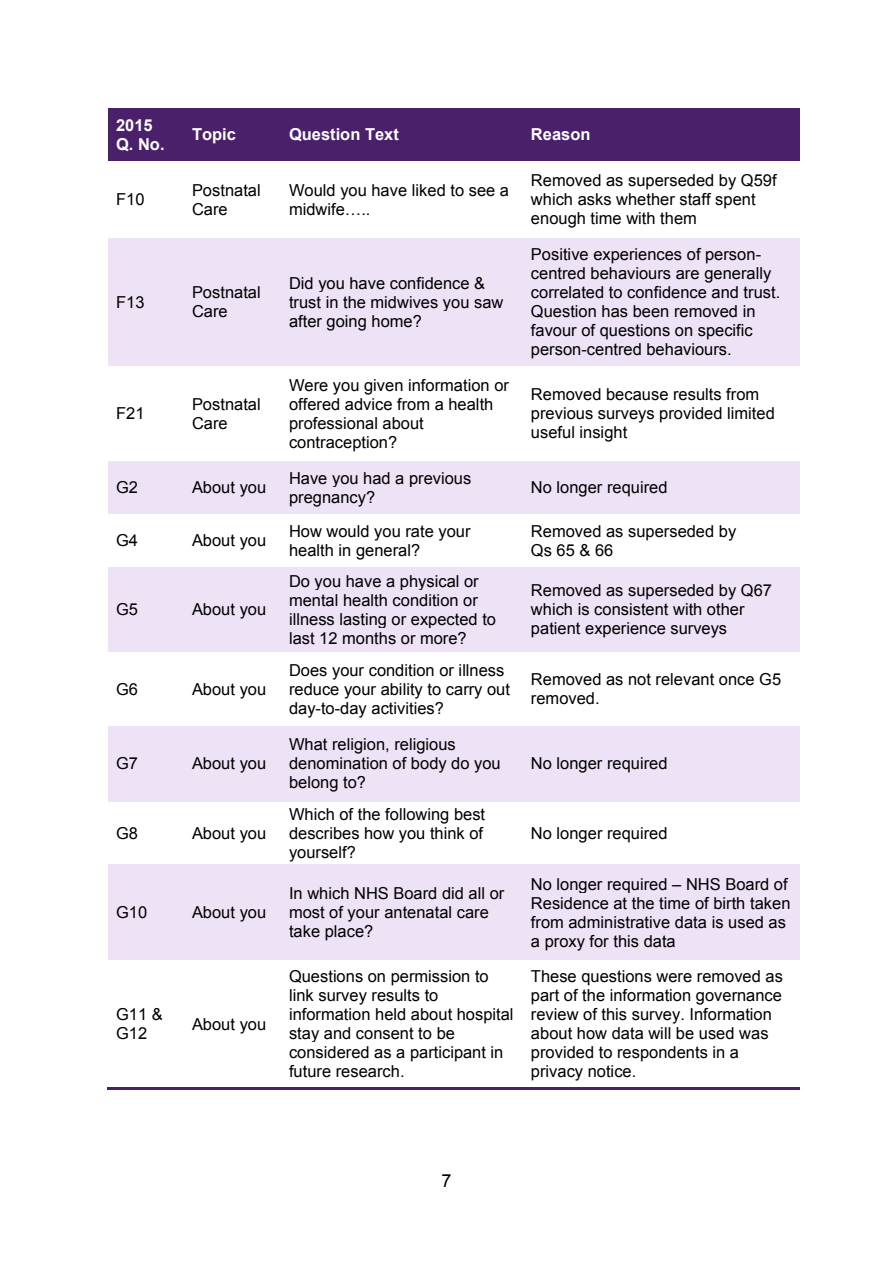
<style>
.page{position:relative;width:893px;height:1263px;background:#fff}
.page>*{position:absolute;margin:0;border:0;box-sizing:border-box;transform-origin:0 0}
.t1{font:18px "Arial";color:#000}
.t2{font:16.5px/19px "Arial";color:#000}
.t3{font:700 16.5px "Arial";color:#fff}
</style>
<div class="page">
<div style="left:108px;top:108px;width:76px;height:53px;background:#4a206a"></div>
<div style="left:184px;top:108px;width:97px;height:53px;background:#4a206a"></div>
<div style="left:281px;top:108px;width:242px;height:53px;background:#4a206a"></div>
<div style="left:523px;top:108px;width:276px;height:53px;background:#4a206a"></div>
<div style="left:108px;top:238px;width:76px;height:127px;background:#ede2f6"></div>
<div style="left:184px;top:238px;width:97px;height:127px;background:#ede2f6"></div>
<div style="left:281px;top:238px;width:242px;height:127px;background:#ede2f6"></div>
<div style="left:523px;top:238px;width:276px;height:127px;background:#ede2f6"></div>
<hr style="left:108px;top:363px;width:76px;height:3px;background:#ede2f6">
<hr style="left:184px;top:363px;width:97px;height:3px;background:#ede2f6">
<hr style="left:281px;top:363px;width:242px;height:3px;background:#ede2f6">
<hr style="left:523px;top:363px;width:276px;height:3px;background:#ede2f6">
<div style="left:108px;top:461px;width:76px;height:53px;background:#ede2f6"></div>
<div style="left:184px;top:461px;width:97px;height:53px;background:#ede2f6"></div>
<div style="left:281px;top:461px;width:242px;height:53px;background:#ede2f6"></div>
<div style="left:523px;top:461px;width:276px;height:53px;background:#ede2f6"></div>
<div style="left:108px;top:567px;width:76px;height:85px;background:#ede2f6"></div>
<div style="left:184px;top:567px;width:97px;height:85px;background:#ede2f6"></div>
<div style="left:281px;top:567px;width:242px;height:85px;background:#ede2f6"></div>
<div style="left:523px;top:567px;width:276px;height:85px;background:#ede2f6"></div>
<div style="left:108px;top:726px;width:76px;height:75px;background:#ede2f6"></div>
<div style="left:184px;top:726px;width:97px;height:75px;background:#ede2f6"></div>
<div style="left:281px;top:726px;width:242px;height:75px;background:#ede2f6"></div>
<div style="left:523px;top:726px;width:276px;height:75px;background:#ede2f6"></div>
<div style="left:108px;top:865px;width:76px;height:95px;background:#ede2f6"></div>
<div style="left:184px;top:865px;width:97px;height:95px;background:#ede2f6"></div>
<div style="left:281px;top:865px;width:242px;height:95px;background:#ede2f6"></div>
<div style="left:523px;top:865px;width:276px;height:95px;background:#ede2f6"></div>
<hr style="left:107px;top:1088px;width:77px;height:2px;background:#4a206a">
<hr style="left:185px;top:1088px;width:96px;height:2px;background:#4a206a">
<hr style="left:282px;top:1088px;width:241px;height:2px;background:#4a206a">
<hr style="left:524px;top:1088px;width:275px;height:2px;background:#4a206a">
<p class="t3" style="left:116px;top:116px;width:38px">2015</p>
<p class="t3" style="left:116px;top:135px;width:50px">Q. No.</p>
<p class="t3" style="left:192px;top:125px;width:45px">Topic</p>
<p class="t3" style="left:289px;top:125px;width:111px">Question Text</p>
<p class="t3" style="left:531px;top:125px;width:61px">Reason</p>
<p class="t2" style="left:116px;top:190px;width:30px">F10</p>
<p class="t2" style="left:192px;top:181px;width:70px">Postnatal<br>Care</p>
<p class="t2" style="left:289px;top:181px;width:222px">Would you have liked to see a midwife…..</p>
<p class="t2" style="left:531px;top:171px;width:247px">Removed as superseded by Q59f which asks whether staff spent enough time with them</p>
<p class="t2" style="left:116px;top:292px;width:30px">F13</p>
<p class="t2" style="left:192px;top:283px;width:70px">Postnatal<br>Care</p>
<p class="t2" style="left:289px;top:273px;width:216px">Did you have confidence &amp; trust in the midwives you saw after going home?</p>
<p class="t2" style="left:531px;top:245px;width:251px">Positive experiences of person&shy;centred behaviours are generally correlated to confidence and trust.<br>Question has been removed in favour of questions on specific person-centred behaviours.</p>
<p class="t2" style="left:116px;top:404px;width:30px">F21</p>
<p class="t2" style="left:192px;top:394px;width:70px">Postnatal<br>Care</p>
<p class="t2" style="left:289px;top:375px;width:221px">Were you given information or offered advice from a health professional about contraception?</p>
<p class="t2" style="left:531px;top:385px;width:245px">Removed because results from previous surveys provided limited useful insight</p>
<p class="t2" style="left:116px;top:478px;width:23px">G2</p>
<p class="t2" style="left:192px;top:478px;width:76px">About you</p>
<p class="t2" style="left:289px;top:468px;width:184px">Have you had a previous pregnancy?</p>
<p class="t2" style="left:531px;top:478px;width:138px">No longer required</p>
<p class="t2" style="left:116px;top:531px;width:23px">G4</p>
<p class="t2" style="left:192px;top:531px;width:76px">About you</p>
<p class="t2" style="left:289px;top:521px;width:183px">How would you rate your health in general?</p>
<p class="t2" style="left:531px;top:521px;width:207px">Removed as superseded by</p>
<p class="t2" style="left:531px;top:540px;width:84px">Qs 65 &amp; 66</p>
<p class="t2" style="left:116px;top:600px;width:23px">G5</p>
<p class="t2" style="left:192px;top:600px;width:76px">About you</p>
<p class="t2" style="left:116px;top:679px;width:23px">G6</p>
<p class="t2" style="left:192px;top:679px;width:76px">About you</p>
<p class="t2" style="left:116px;top:754px;width:23px">G7</p>
<p class="t2" style="left:192px;top:754px;width:76px">About you</p>
<p class="t2" style="left:116px;top:823px;width:23px">G8</p>
<p class="t2" style="left:192px;top:823px;width:76px">About you</p>
<p class="t2" style="left:116px;top:903px;width:33px">G10</p>
<p class="t2" style="left:192px;top:903px;width:76px">About you</p>
<p class="t2" style="left:116px;top:1005px;width:48px">G11 &amp;<br>G12</p>
<p class="t2" style="left:192px;top:1014px;width:76px">About you</p>
<p class="t2" style="left:289px;top:571px;width:209px">Do you have a physical or mental health condition or illness lasting or expected to last 12 months or more?</p>
<p class="t2" style="left:531px;top:581px;width:243px">Removed as superseded by Q67 which is consistent with other patient experience surveys</p>
<p class="t2" style="left:289px;top:660px;width:222px">Does your condition or illness reduce your ability to carry out day-to-day activities?</p>
<p class="t2" style="left:531px;top:670px;width:252px">Removed as not relevant once G5 removed.</p>
<p class="t2" style="left:289px;top:735px;width:213px">What religion, religious denomination of body do you belong to?</p>
<p class="t2" style="left:289px;top:804px;width:198px;text-align:justify">Which of the following best describes how you think of yourself?</p>
<p class="t2" style="left:531px;top:754px;width:138px">No longer required</p>
<p class="t2" style="left:531px;top:823px;width:138px">No longer required</p>
<p class="t2" style="left:289px;top:884px;width:217px">In which NHS Board did all or most of your antenatal care take place?</p>
<p class="t2" style="left:531px;top:874px;width:261px">No longer required – NHS Board of<br>Residence at the time of birth taken from administrative data is used as a proxy for this data</p>
<p class="t2" style="left:289px;top:967px;width:226px">Questions on permission to link survey results to information held about hospital stay and consent to be considered as a participant in future research.</p>
<p class="t2" style="left:531px;top:967px;width:253px">These questions were removed as part of the information governance review of this survey. Information about how data will be used was provided to respondents in a privacy notice.</p>
<p class="t1" style="left:442px;top:1171px;width:12px">7</p>
</div>
